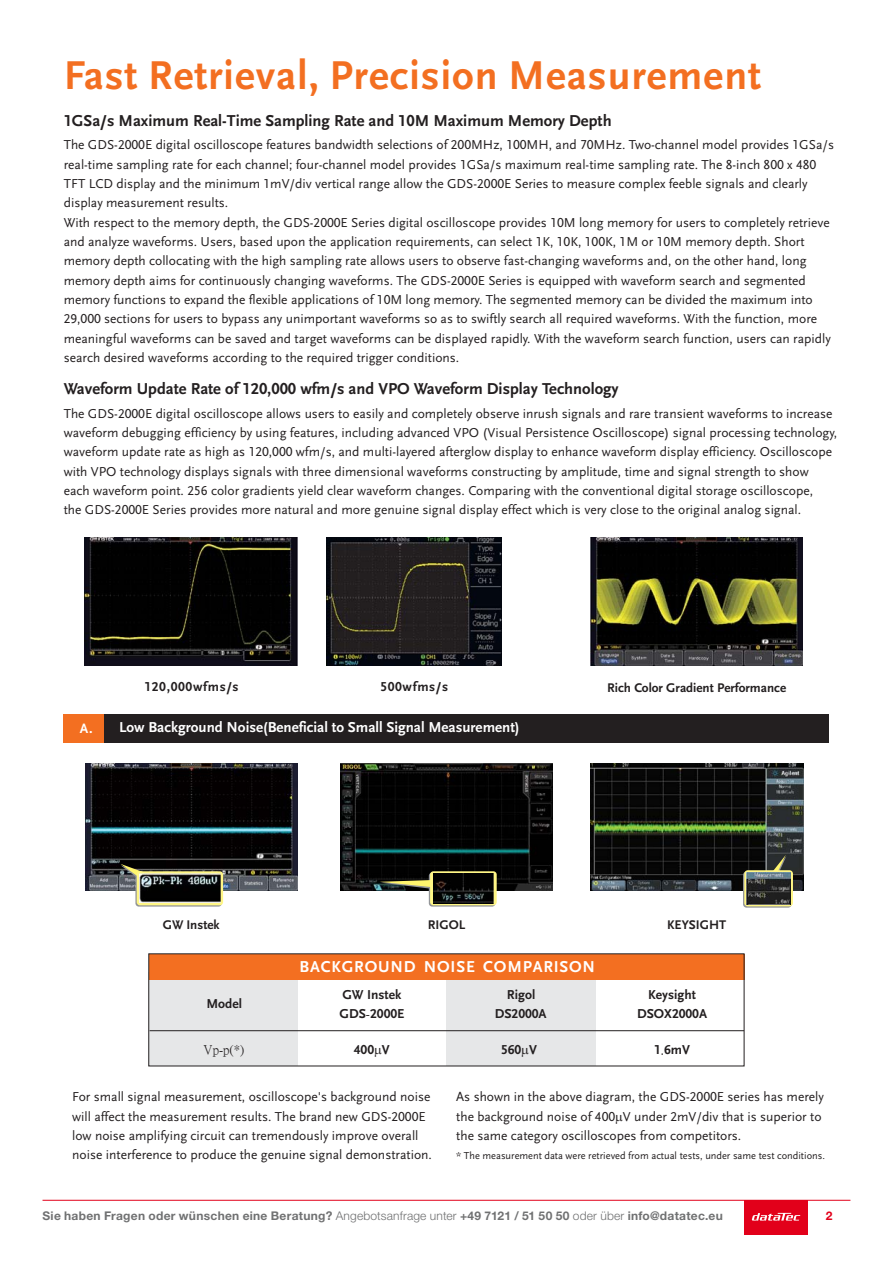
<style>
.page{position:relative;width:893px;height:1263px;background:#fff}
.page>*{position:absolute;margin:0;border:0;box-sizing:border-box;transform-origin:0 0}
.t1{font:700 42px "Scala Sans LF";letter-spacing:.025em;color:#f36f21}
.t2{font:700 16.5px "Scala Sans LF";color:#231f20}
.t3{font:700 16.5px "Scala Sans LF";letter-spacing:.05em;color:#fff}
.t4{font:700 15px "Scala Sans LF";color:#fff}
.t5{font:700 14.25px "Scala Sans LF";color:#fff}
.t6{font:13.5px/19.4px "Scala Sans LF";color:#231f20}
.t7{font:700 13.5px "Scala Sans LF";color:#231f20}
.t8{font:700 13.5px "Scala Sans LF";letter-spacing:.05em;color:#231f20}
.t9{font:13.5px "P Ming Li U";color:#231f20}
.t10{font:700 13.05px "Scala Sans LF";color:#231f20}
.t11{font:700 12px "Helvetica Neue LT Pro";letter-spacing:.025em;color:#707172}
.t12{font:700 12px "Helvetica Neue LT Pro";color:#e2001a}
.t13{font:10.5px "Scala Sans LF";color:#231f20}
.s1{font-weight:300}
</style>
<div class="page">
<div style="left:744px;top:1200px;width:64px;height:34px;background:#e2001a"></div>
<svg style="left:752px;top:1213px;width:48px;height:7px"></svg>
<hr style="left:43px;top:1200px;width:807px;height:1px;background:#e2001a">
<div style="left:64px;top:714px;width:765px;height:28px;background:#231f20"></div>
<div style="left:64px;top:714px;width:40px;height:28px;background:#f36f21"></div>
<img style="left:590px;top:763px;width:213px;height:128px">
<svg style="left:743px;top:871px;width:49px;height:37px"></svg>
<img style="left:85px;top:763px;width:213px;height:128px">
<img style="left:340px;top:763px;width:213px;height:128px">
<img style="left:327px;top:537px;width:174px;height:128px">
<img style="left:590px;top:537px;width:213px;height:128px">
<img style="left:85px;top:537px;width:213px;height:128px">
<div style="left:149px;top:973px;width:149px;height:93px;background:#e6e7e8"></div>
<div style="left:446px;top:973px;width:149px;height:93px;background:#e6e7e8"></div>
<hr style="left:150px;top:1030px;width:594px;height:1px;background:#231f20">
<div style="left:149px;top:954px;width:595px;height:26px;background:#f36f21"></div>
<svg style="left:135px;top:872px;width:87px;height:34px"></svg>
<svg style="left:429px;top:872px;width:66px;height:34px"></svg>
<svg style="left:121px;top:864px;width:24px;height:14px"></svg>
<svg style="left:380px;top:880px;width:50px;height:9px"></svg>
<svg style="left:765px;top:855px;width:21px;height:15px"></svg>
<svg style="left:137px;top:871px;width:86px;height:34px"></svg>
<svg style="left:430px;top:871px;width:67px;height:34px"></svg>
<img style="left:434px;top:873px;width:59px;height:30px">
<svg style="left:744px;top:870px;width:49px;height:36px"></svg>
<img style="left:139px;top:874px;width:81px;height:29px">
<img style="left:746px;top:872px;width:45px;height:32px">
<h1 class="t1" style="left:64px;top:57px;width:699px">Fast Retrieval, Precision Measurement</h1>
<p class="t2" style="left:64px;top:113px;width:549px">1GSa/s Maximum Real-Time Sampling Rate and 10M Maximum Memory Depth</p>
<p class="t6" style="left:64px;top:136px;width:772px">The GDS-2000E digital oscilloscope features bandwidth selections of 200MHz, 100MH, and 70MHz. Two-channel model provides 1GSa/s real-time sampling rate for each channel; four-channel model provides 1GSa/s maximum real-time sampling rate. The 8-inch 800 x 480<br>TFT LCD display and the minimum 1mV/div vertical range allow the GDS-2000E Series to measure complex feeble signals and clearly display measurement results.<br>With respect to the memory depth, the GDS-2000E Series digital oscilloscope provides 10M long memory for users to completely retrieve and analyze waveforms. Users, based upon the application requirements, can select 1K, 10K, 100K, 1M or 10M memory depth. Short memory depth collocating with the high sampling rate allows users to observe fast-changing waveforms and, on the other hand, long memory depth aims for continuously changing waveforms. The GDS-2000E Series is equipped with waveform search and segmented memory functions to expand the flexible applications of 10M long memory. The segmented memory can be divided the maximum into 29,000 sections for users to bypass any unimportant waveforms so as to swiftly search all required waveforms. With the function, more meaningful waveforms can be saved and target waveforms can be displayed rapidly. With the waveform search function, users can rapidly search desired waveforms according to the required trigger conditions.</p>
<p class="t2" style="left:64px;top:381px;width:557px">Waveform Update Rate of 120,000 wfm/s and VPO Waveform Display Technology</p>
<p class="t6" style="left:64px;top:405px;width:775px">The GDS-2000E digital oscilloscope allows users to easily and completely observe inrush signals and rare transient waveforms to increase waveform debugging efficiency by using features, including advanced VPO (Visual Persistence Oscilloscope) signal processing technology, waveform update rate as high as 120,000 wfm/s, and multi-layered afterglow display to enhance waveform display efficiency. Oscilloscope with VPO technology displays signals with three dimensional waveforms constructing by amplitude, time and signal strength to show each waveform point. 256 color gradients yield clear waveform changes. Comparing with the conventional digital storage oscilloscope,<br>the GDS-2000E Series provides more natural and more genuine signal display effect which is very close to the original analog signal.</p>
<p class="t5" style="left:80px;top:722px;width:14px">A.</p>
<p class="t8" style="left:144px;top:681px;width:96px">120,000wfms/s</p>
<p class="t8" style="left:380px;top:681px;width:69px">500wfms/s</p>
<p class="t4" style="left:119px;top:721px;width:402px">Low Background Noise(Beneficial to Small Signal Measurement)</p>
<p class="t10" style="left:607px;top:682px;width:180px">Rich Color Gradient Performance</p>
<p class="t10" style="left:163px;top:919px;width:58px">GW Instek</p>
<p class="t10" style="left:428px;top:919px;width:39px">RIGOL</p>
<p class="t10" style="left:667px;top:919px;width:61px">KEYSIGHT</p>
<p class="t7" style="left:206px;top:998px;width:37px">Model</p>
<p class="t3" style="left:299px;top:960px;width:297px">BACKGROUND NOISE COMPARISON</p>
<p class="t7" style="left:342px;top:988px;width:60px">GW Instek</p>
<p class="t7" style="left:507px;top:988px;width:30px">Rigol</p>
<p class="t7" style="left:648px;top:988px;width:49px">Keysight</p>
<p class="t7" style="left:340px;top:1008px;width:66px">GDS 2000E</p>
<p class="t9" style="left:366px;top:1009px;width:6px">-</p>
<p class="t7" style="left:495px;top:1008px;width:53px">DS2000A</p>
<p class="t7" style="left:637px;top:1008px;width:71px">DSOX2000A</p>
<p class="t9" style="left:204px;top:1044px;width:42px">Vp-p(*)</p>
<p class="t7" style="left:354px;top:1044px;width:37px">400 V</p>
<p class="t7" style="left:501px;top:1044px;width:37px">560 V</p>
<p class="t7" style="left:654px;top:1043px;width:37px">1 6mV</p>
<p class="t9" style="left:661px;top:1044px;width:5px">.</p>
<p class="t6" style="left:72px;top:1088px;width:361px">For small signal measurement, oscilloscope's background noise will affect the measurement results. The brand new GDS-2000E low noise amplifying circuit can tremendously improve overall noise interference to produce the genuine signal demonstration.</p>
<p class="t6" style="left:456px;top:1088px;width:369px">As shown in the above diagram, the GDS-2000E series has merely the background noise of 400 V under 2mV/div that is superior to the same category oscilloscopes from competitors.</p>
<p class="t13" style="left:456px;top:1151px;width:370px">* The measurement data were retrieved from actual tests, under same test conditions.</p>
<p class="t11" style="left:43px;top:1209px;width:682px">Sie haben Fragen oder wünschen eine Beratung? <span class="s1">Angebotsanfrage unter</span> +49 7121 / 51 50 50 <span class="s1">oder über</span> info@datatec.eu</p>
<p class="t12" style="left:826px;top:1209px;width:8px">2</p>
</div>
